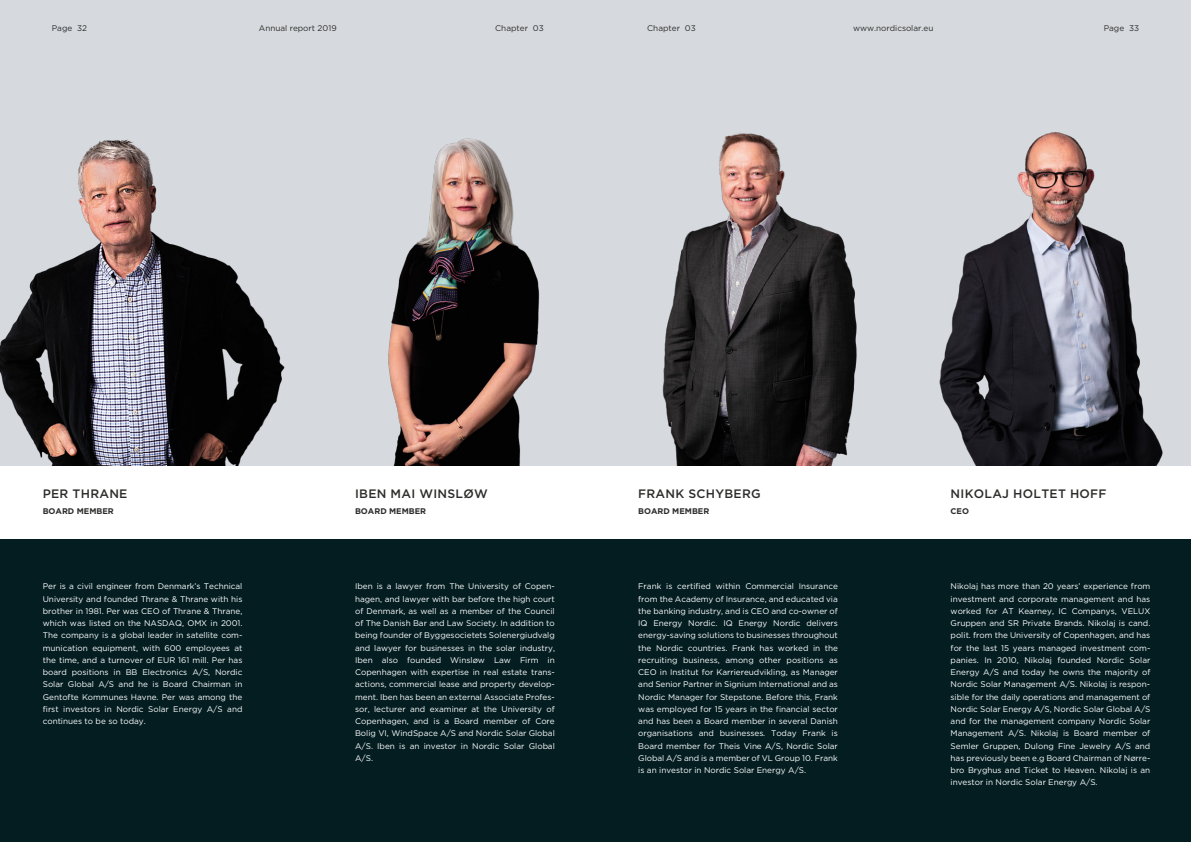
<style>
.page{position:relative;width:1191px;height:842px;background:#fff}
.page>*{position:absolute;margin:0;border:0;box-sizing:border-box;transform-origin:0 0}
.t1{font:500 12.2px "Gotham";letter-spacing:.02em;color:#2c2c2b}
.t2{font:8.2px/12.2px "Gotham";color:#fff;text-align:justify}
.t3{font:8.2px "Gotham";color:#2c2c2b}
.t4{font:700 8.2px "Gotham";color:#2c2c2b}
</style>
<div class="page">
<div style="left:0;top:0;width:595px;height:842px;background:#d6d9dd"></div>
<div style="left:0;top:538px;width:595px;height:304px;background:#031d21"></div>
<div style="left:0;top:466px;width:297px;height:72px;background:#fff"></div>
<div style="left:297px;top:466px;width:298px;height:72px;background:#fff"></div>
<img style="left:0;top:139px;width:285px;height:326px">
<img style="left:388px;top:138px;width:152px;height:328px">
<div style="left:595px;top:0;width:596px;height:842px;background:#d6d9dd"></div>
<div style="left:595px;top:538px;width:596px;height:304px;background:#031d21"></div>
<div style="left:595px;top:466px;width:297px;height:72px;background:#fff"></div>
<div style="left:892px;top:466px;width:299px;height:72px;background:#fff"></div>
<img style="left:662px;top:133px;width:195px;height:333px">
<img style="left:939px;top:132px;width:224px;height:334px">
<p class="t3" style="left:52px;top:23px;width:37px">Page 32</p>
<p class="t3" style="left:259px;top:23px;width:79px">Annual report 2019</p>
<p class="t3" style="left:495px;top:23px;width:50px">Chapter 03</p>
<p class="t3" style="left:647px;top:23px;width:50px">Chapter 03</p>
<p class="t3" style="left:853px;top:23px;width:82px">www.nordicsolar.eu</p>
<p class="t3" style="left:1103px;top:23px;width:37px">Page 33</p>
<h1 class="t1" style="left:43px;top:486px;width:86px">PER THRANE</h1>
<p class="t4" style="left:43px;top:505px;width:73px">BOARD MEMBER</p>
<h1 class="t1" style="left:355px;top:486px;width:134px">IBEN MAI WINSLØW</h1>
<p class="t4" style="left:355px;top:505px;width:73px">BOARD MEMBER</p>
<h1 class="t1" style="left:638px;top:486px;width:124px">FRANK SCHYBERG</h1>
<p class="t4" style="left:638px;top:505px;width:73px">BOARD MEMBER</p>
<h1 class="t1" style="left:950px;top:486px;width:157px">NIKOLAJ HOLTET HOFF</h1>
<p class="t4" style="left:950px;top:505px;width:20px">CEO</p>
<p class="t2" style="left:43px;top:580px;width:201px">Per is a civil engineer from Denmark’s Technical University and founded Thrane &amp; Thrane with his brother in 1981. Per was CEO of Thrane &amp; Thrane, which was listed on the NASDAQ, OMX in 2001.<br>The company is a global leader in satellite com&shy;munication equipment, with 600 employees at the time, and a turnover of EUR 161 mill. Per has board positions in BB Electronics A/S, Nordic Solar Global A/S and he is Board Chairman in Gentofte Kommunes Havne. Per was among the first investors in Nordic Solar Energy A/S and continues to be so today.</p>
<p class="t2" style="left:355px;top:580px;width:201px">Iben is a lawyer from The University of Copen&shy;hagen, and lawyer with bar before the high court of Denmark, as well as a member of the Council of The Danish Bar and Law Society. In addition to being founder of Byggesocietets Solenergiudvalg and lawyer for businesses in the solar industry, Iben also founded Winsløw Law Firm in Copenhagen with expertise in real estate trans&shy;actions, commercial lease and property develop&shy;ment. Iben has been an external Associate Profes&shy;sor, lecturer and examiner at the University of Copenhagen, and is a Board member of Core Bolig VI, WindSpace A/S and Nordic Solar Global A/S. Iben is an investor in Nordic Solar Global A/S.</p>
<p class="t2" style="left:638px;top:580px;width:201px">Frank is certified within Commercial Insurance from the Academy of Insurance, and educated via the banking industry, and is CEO and co-owner of IQ Energy Nordic. IQ Energy Nordic delivers energy-saving solutions to businesses throughout the Nordic countries. Frank has worked in the recruiting business, among other positions as CEO in Institut for Karriereudvikling, as Manager and Senior Partner in Signium International and as Nordic Manager for Stepstone. Before this, Frank was employed for 15 years in the financial sector and has been a Board member in several Danish organisations and businesses. Today Frank is Board member for Theis Vine A/S, Nordic Solar Global A/S and is a member of VL Group 10. Frank is an investor in Nordic Solar Energy A/S.</p>
<p class="t2" style="left:950px;top:580px;width:201px">Nikolaj has more than 20 years’ experience from investment and corporate management and has worked for AT Kearney, IC Companys, VELUX Gruppen and SR Private Brands. Nikolaj is cand. polit. from the University of Copenhagen, and has for the last 15 years managed investment com&shy;panies. In 2010, Nikolaj founded Nordic Solar Energy A/S and today he owns the majority of Nordic Solar Management A/S. Nikolaj is respon&shy;sible for the daily operations and management of Nordic Solar Energy A/S, Nordic Solar Global A/S and for the management company Nordic Solar Management A/S. Nikolaj is Board member of Semler Gruppen, Dulong Fine Jewelry A/S and has previously been e.g Board Chairman of Nørre&shy;bro Bryghus and Ticket to Heaven. Nikolaj is an investor in Nordic Solar Energy A/S.</p>
</div>
